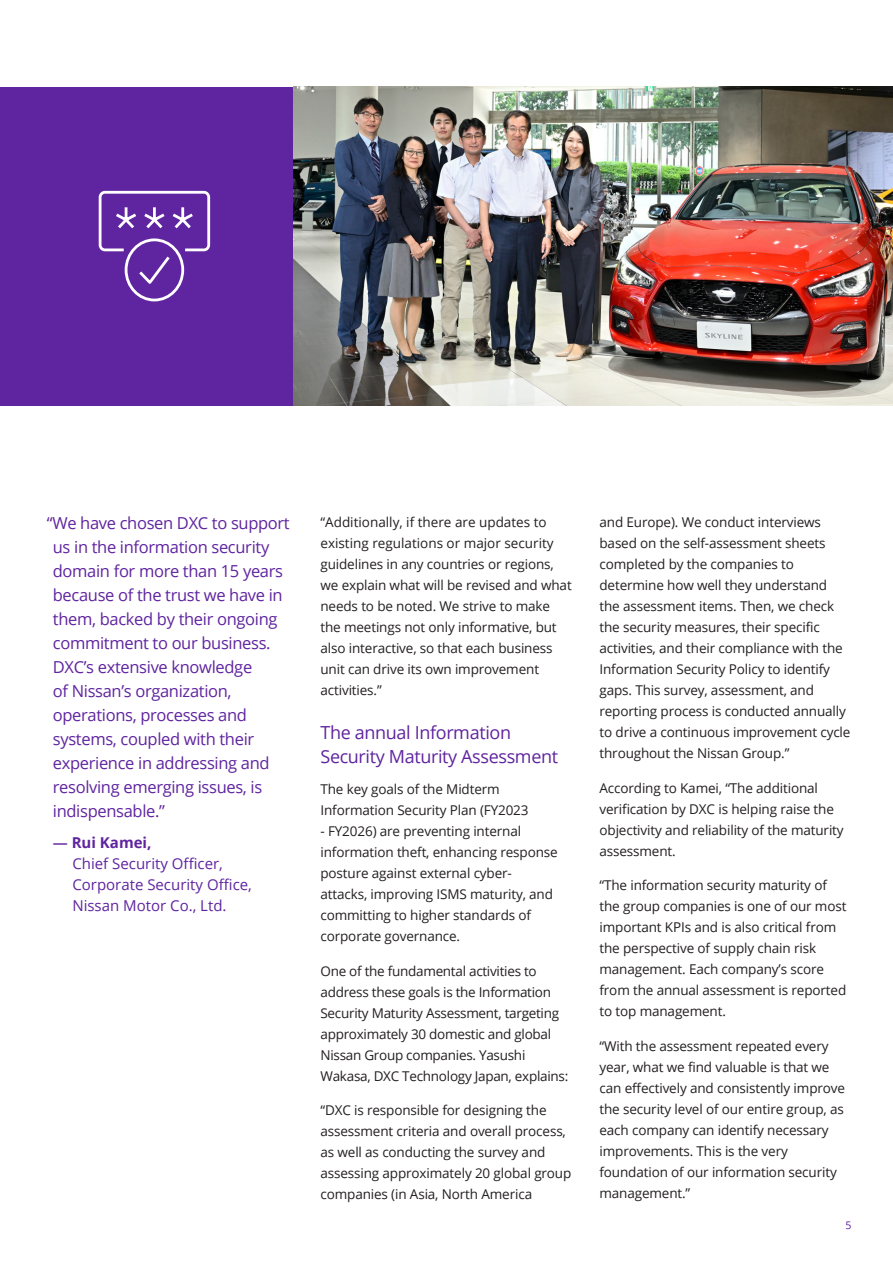
<style>
.page{position:relative;width:893px;height:1263px;background:#fff}
.page>*{position:absolute;margin:0;border:0;box-sizing:border-box;transform-origin:0 0}
.Body_Copy_Regular_9_14{font:18px/24px "Open Sans";letter-spacing:-.02em;color:#5f249f}
.Box_Small_Hanging_Quote{font:16.5px/24px "Open Sans";letter-spacing:-.02em;color:#5f249f}
.Small_quote_attriute_title{font:15px/21px "Open Sans";color:#5f249f}
.Small_quote_attribute_name{font:700 15px "Open Sans";color:#5f249f}
.Body_Copy_Regular_9_14-2{font:13.5px/21px "Open Sans";letter-spacing:-.01em;color:#231f20}
.Page_number{font:10.5px "Open Sans";color:#5f249f}
.s1{font-weight:600}
</style>
<div class="page">
<div style="left:0;top:87px;width:893px;height:318px;background:#5f249f"></div>
<svg style="left:98px;top:190px;width:113px;height:112px"></svg>
<img style="left:293px;top:87px;width:600px;height:318px">
<p class="Box_Small_Hanging_Quote" style="left:53px;top:511px;width:238px;text-indent:-6px">“We have chosen DXC to support us in the information security domain for more than 15 years because of the trust we have in them, backed by their ongoing commitment to our business.<br>DXC’s extensive knowledge<br>of Nissan’s organization, operations, processes and systems, coupled with their experience in addressing and resolving emerging issues, is indispensable.”</p>
<p class="Small_quote_attribute_name" style="left:53px;top:832px;width:100px"><span class="s1">—</span> Rui Kamei,</p>
<p class="Small_quote_attriute_title" style="left:72px;top:853px;width:181px">Chief Security Officer,<br>Corporate Security Office,<br>Nissan Motor Co., Ltd.</p>
<p class="Body_Copy_Regular_9_14-2" style="left:320px;top:511px;width:253px">“Additionally, if there are updates to existing regulations or major security guidelines in any countries or regions, we explain what will be revised and what needs to be noted. We strive to make the meetings not only informative, but also interactive, so that each business unit can drive its own improvement activities.”</p>
<p class="Body_Copy_Regular_9_14" style="left:320px;top:720px;width:239px">The annual Information<br>Security Maturity Assessment</p>
<p class="Body_Copy_Regular_9_14-2" style="left:320px;top:778px;width:210px">The key goals of the Midterm<br>Information Security Plan (FY2023</p>
<p class="Body_Copy_Regular_9_14-2" style="left:320px;top:820px;width:239px">- FY2026) are preventing internal information theft, enhancing response posture against external cyber&shy;attacks, improving ISMS maturity, and committing to higher standards of corporate governance.</p>
<p class="Body_Copy_Regular_9_14-2" style="left:320px;top:960px;width:249px">One of the fundamental activities to address these goals is the Information Security Maturity Assessment, targeting approximately 30 domestic and global Nissan Group companies. Yasushi Wakasa, DXC Technology Japan, explains:</p>
<p class="Body_Copy_Regular_9_14-2" style="left:320px;top:1099px;width:252px">“DXC is responsible for designing the assessment criteria and overall process, as well as conducting the survey and assessing approximately 20 global group companies (in Asia, North America</p>
<p class="Body_Copy_Regular_9_14-2" style="left:599px;top:511px;width:252px">and Europe). We conduct interviews based on the self-assessment sheets completed by the companies to determine how well they understand the assessment items. Then, we check the security measures, their specific activities, and their compliance with the Information Security Policy to identify gaps. This survey, assessment, and reporting process is conducted annually to drive a continuous improvement cycle throughout the Nissan Group.”</p>
<p class="Body_Copy_Regular_9_14-2" style="left:599px;top:777px;width:246px">According to Kamei, “The additional verification by DXC is helping raise the objectivity and reliability of the maturity assessment.</p>
<p class="Body_Copy_Regular_9_14-2" style="left:599px;top:874px;width:248px">“The information security maturity of the group companies is one of our most important KPIs and is also critical from the perspective of supply chain risk management. Each company’s score from the annual assessment is reported to top management.</p>
<p class="Body_Copy_Regular_9_14-2" style="left:599px;top:1035px;width:247px">“With the assessment repeated every year, what we find valuable is that we can effectively and consistently improve the security level of our entire group, as each company can identify necessary improvements. This is the very foundation of our information security management.”</p>
<p class="Page_number" style="left:845px;top:1218px;width:8px">5</p>
</div>
